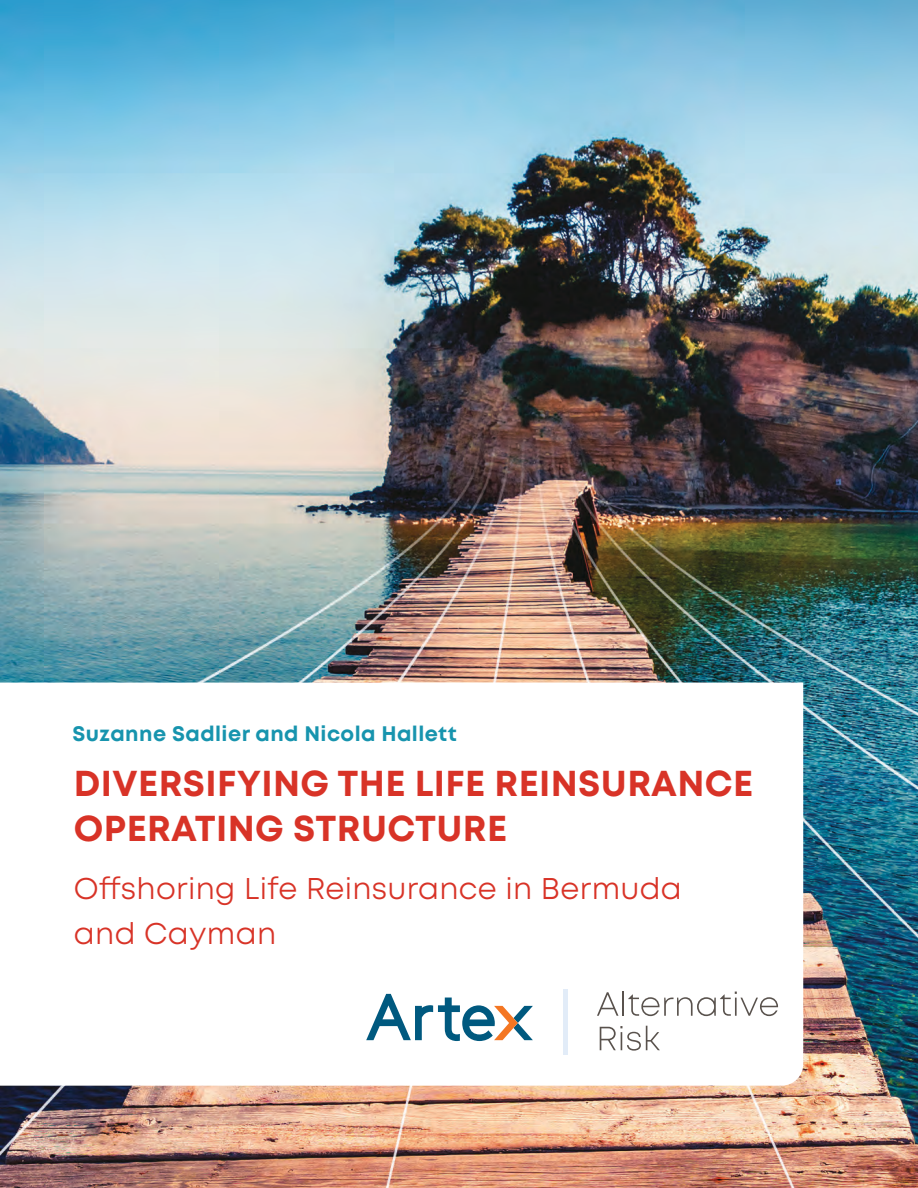
<style>
.page{position:relative;width:918px;height:1188px;background:#fff}
.page>*{position:absolute;margin:0;border:0;box-sizing:border-box;transform-origin:0 0}
.t1{font:700 36px/45px "Mont";letter-spacing:.01em;color:#d83327}
.t2{font:30px/45px "Mont";letter-spacing:.01em;color:#d83327}
.t3{font:700 21px "Mont";letter-spacing:.02em;color:#1794ae}
</style>
<div class="page">
<img style="left:0;top:0;width:918px;height:1188px">
<svg style="left:0;top:683px;width:803px;height:403px"></svg>
<svg style="left:366px;top:994px;width:167px;height:47px"></svg>
<div style="left:563px;top:989px;width:5px;height:66px;background:#e2ecf8"></div>
<svg style="left:597px;top:992px;width:21px;height:24px"></svg>
<hr style="left:622px;top:991px;width:2px;height:25px;background:#59524d">
<svg style="left:628px;top:992px;width:150px;height:24px"></svg>
<svg style="left:600px;top:1026px;width:60px;height:25px"></svg>
<p class="t3" style="left:73px;top:720px;width:386px">Suzanne Sadlier and Nicola Hallett</p>
<p class="t1" style="left:74px;top:761px;width:681px">DIVERSIFYING THE LIFE REINSURANCE<br>OPERATING STRUCTURE</p>
<p class="t2" style="left:74px;top:867px;width:610px">Offshoring Life Reinsurance in Bermuda and Cayman</p>
</div>
